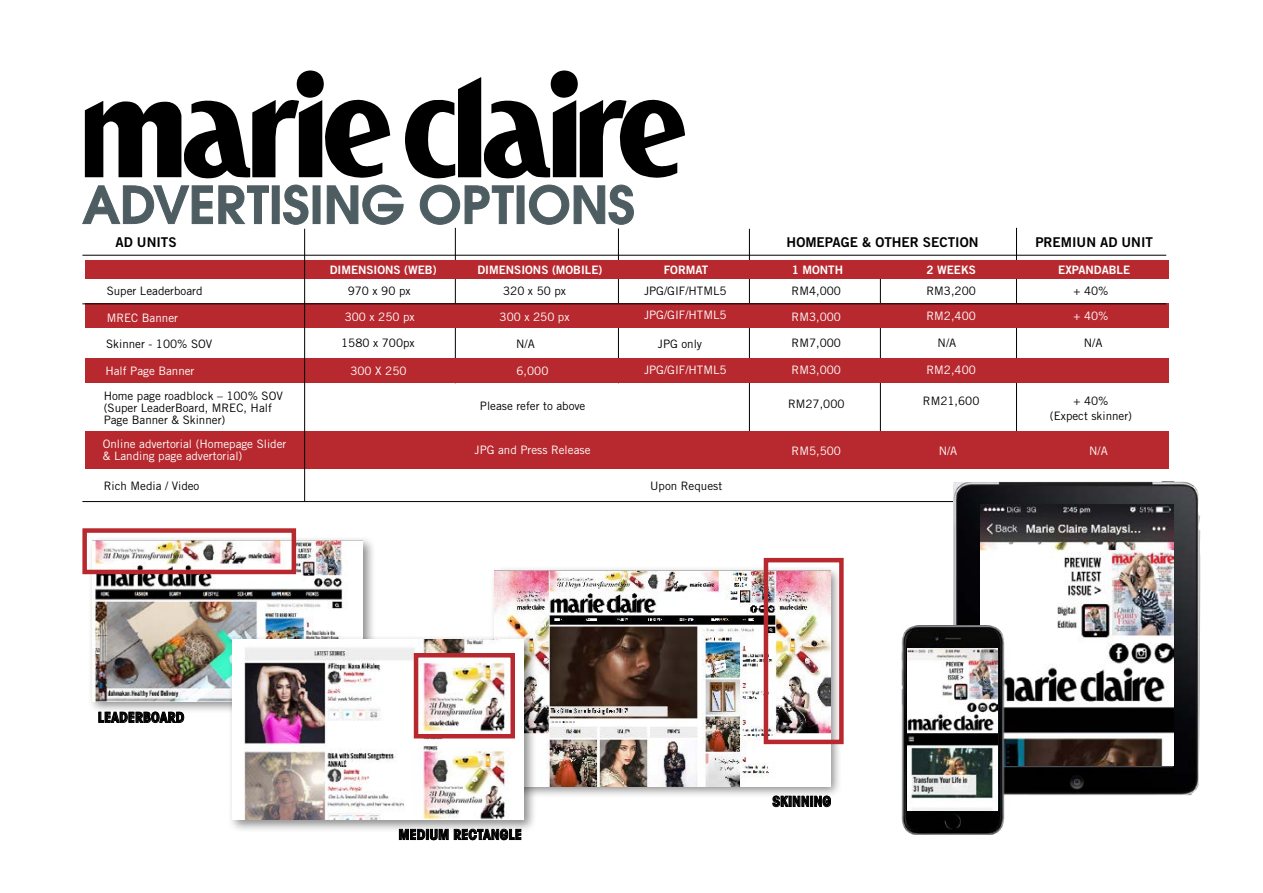
<style>
.page{position:relative;width:1263px;height:893px;background:#fff}
.page>*{position:absolute;margin:0;border:0;box-sizing:border-box;transform-origin:0 0}
.t1{font:600 51px "Avant Garde";color:#4d5d61}
.t2{font:700 condensed 14.1px "Avant Garde";letter-spacing:.01em;color:#000}
.t3{font:13.5px "Trade Gothic Bold Two";color:#000}
.t4{font:11.55px/12px "Trade Gothic";color:#000;text-align:center}
.t5{font:11.55px/12px "Trade Gothic";color:#fff}
.t6{font:11.55px "Trade Gothic Bold Two";color:#fff}
</style>
<div class="page">
<div style="left:490px;top:565px;width:353px;height:234px;background:#000;opacity:.45"></div>
<img style="left:494px;top:570px;width:336px;height:216px">
<div style="left:87px;top:536px;width:289px;height:178px;background:#000;opacity:.45"></div>
<img style="left:93px;top:541px;width:270px;height:160px">
<div style="left:82px;top:528px;width:214px;height:46px;border:4px solid #b8292f"></div>
<div style="left:227px;top:635px;width:310px;height:198px;background:#000;opacity:.45"></div>
<img style="left:232px;top:639px;width:292px;height:181px">
<div style="left:414px;top:653px;width:101px;height:85px;border:4px solid #b8292f"></div>
<div style="left:764px;top:558px;width:80px;height:186px;border:4px solid #b8292f"></div>
<svg style="left:98px;top:711px;width:87px;height:12px"></svg>
<svg style="left:399px;top:828px;width:123px;height:12px"></svg>
<svg style="left:772px;top:795px;width:59px;height:12px"></svg>
<hr style="left:82px;top:255px;width:1084px;height:1px;background:#000">
<hr style="left:82px;top:501px;width:1084px;height:1px;background:#000">
<hr style="left:455px;top:228px;width:1px;height:155px;background:#000">
<hr style="left:618px;top:228px;width:1px;height:155px;background:#000">
<hr style="left:749px;top:229px;width:1px;height:240px;background:#000">
<hr style="left:880px;top:262px;width:1px;height:207px;background:#000">
<hr style="left:1016px;top:228px;width:1px;height:241px;background:#000">
<div style="left:85px;top:261px;width:1083px;height:18px;background:#b8292f"></div>
<div style="left:85px;top:304px;width:1083px;height:24px;background:#b8292f"></div>
<div style="left:85px;top:358px;width:1083px;height:24px;background:#b8292f"></div>
<div style="left:85px;top:432px;width:1083px;height:37px;background:#b8292f"></div>
<svg style="left:82px;top:71px;width:603px;height:154px"></svg>
<hr style="left:82px;top:304px;width:1084px;height:1px;background:#000">
<hr style="left:304px;top:229px;width:1px;height:272px;background:#000">
<img style="left:953px;top:481px;width:247px;height:314px">
<img style="left:980px;top:504px;width:193px;height:262px">
<img style="left:901px;top:625px;width:133px;height:209px">
<img style="left:907px;top:649px;width:90px;height:162px">
<h1 class="t1" style="left:82px;top:171px;width:554px">ADVERTISING OPTIONS</h1>
<p class="t3" style="left:116px;top:234px;width:63px">AD UNITS</p>
<p class="t3" style="left:786px;top:234px;width:193px">HOMEPAGE &amp; OTHER SECTION</p>
<p class="t3" style="left:1035px;top:234px;width:119px">PREMIUN AD UNIT</p>
<p class="t6" style="left:330px;top:263px;width:108px">DIMENSIONS (WEB)</p>
<p class="t6" style="left:477px;top:263px;width:126px">DIMENSIONS (MOBILE)</p>
<p class="t6" style="left:664px;top:263px;width:46px">FORMAT</p>
<p class="t6" style="left:792px;top:263px;width:53px">1 MONTH</p>
<p class="t6" style="left:926px;top:263px;width:51px">2 WEEKS</p>
<p class="t6" style="left:1058px;top:263px;width:73px">EXPANDABLE</p>
<p class="t4" style="left:348px;top:285px;width:64px">970 x 90 px</p>
<p class="t4" style="left:503px;top:285px;width:64px">320 x 50 px</p>
<p class="t5" style="left:345px;top:311px;width:72px">300 x 250 px</p>
<p class="t5" style="left:500px;top:311px;width:72px">300 x 250 px</p>
<p class="t4" style="left:644px;top:284px;width:84px">JPG/GIF/HTML5</p>
<p class="t4" style="left:792px;top:284px;width:51px">RM4,000</p>
<p class="t4" style="left:926px;top:284px;width:51px">RM3,200</p>
<p class="t4" style="left:1073px;top:284px;width:37px">+ 40%</p>
<p class="t4" style="left:107px;top:285px;width:97px">Super Leaderboard</p>
<p class="t5" style="left:107px;top:312px;width:73px">MREC Banner</p>
<p class="t5" style="left:644px;top:309px;width:84px">JPG/GIF/HTML5</p>
<p class="t5" style="left:1073px;top:310px;width:37px">+ 40%</p>
<p class="t5" style="left:926px;top:310px;width:51px">RM2,400</p>
<p class="t5" style="left:792px;top:310px;width:51px">RM3,000</p>
<p class="t4" style="left:106px;top:338px;width:108px">Skinner - 100% SOV</p>
<p class="t4" style="left:341px;top:337px;width:75px">1580 x 700px</p>
<p class="t4" style="left:516px;top:338px;width:20px">N/A</p>
<p class="t4" style="left:658px;top:337px;width:46px">JPG only</p>
<p class="t4" style="left:792px;top:337px;width:51px">RM7,000</p>
<p class="t4" style="left:937px;top:337px;width:20px">N/A</p>
<p class="t4" style="left:1084px;top:337px;width:20px">N/A</p>
<p class="t5" style="left:105px;top:364px;width:91px">Half Page Banner</p>
<p class="t5" style="left:350px;top:364px;width:58px">300 X 250</p>
<p class="t5" style="left:516px;top:364px;width:33px">6,000</p>
<p class="t5" style="left:644px;top:364px;width:84px">JPG/GIF/HTML5</p>
<p class="t5" style="left:792px;top:364px;width:51px">RM3,000</p>
<p class="t5" style="left:926px;top:364px;width:51px">RM2,400</p>
<p class="t4" style="left:104px;top:390px;width:181px;text-align:left">Home page roadblock – 100% SOV (Super LeaderBoard, MREC, Half<br>Page Banner &amp; Skinner)</p>
<p class="t4" style="left:480px;top:400px;width:107px">Please refer to above</p>
<p class="t4" style="left:788px;top:398px;width:58px">RM27,000</p>
<p class="t4" style="left:923px;top:395px;width:58px">RM21,600</p>
<p class="t4" style="left:1050px;top:393px;width:84px;line-height:15px">+ 40%<br>(Expect skinner)</p>
<p class="t5" style="left:103px;top:437px;width:185px">Online advertorial (Homepage Slider &amp; Landing page advertorial)</p>
<p class="t5" style="left:475px;top:444px;width:117px">JPG and Press Release</p>
<p class="t5" style="left:792px;top:444px;width:51px">RM5,500</p>
<p class="t5" style="left:939px;top:444px;width:20px">N/A</p>
<p class="t5" style="left:1089px;top:444px;width:20px">N/A</p>
<p class="t4" style="left:104px;top:479px;width:97px">Rich Media / Video</p>
<p class="t4" style="left:650px;top:479px;width:73px">Upon Request</p>
<p class="t2" style="left:98px;top:708px;width:88px">LEADERBOARD</p>
<p class="t2" style="left:398px;top:825px;width:125px">MEDIUM RECTANGLE</p>
<p class="t2" style="left:772px;top:792px;width:60px">SKINNING</p>
</div>
